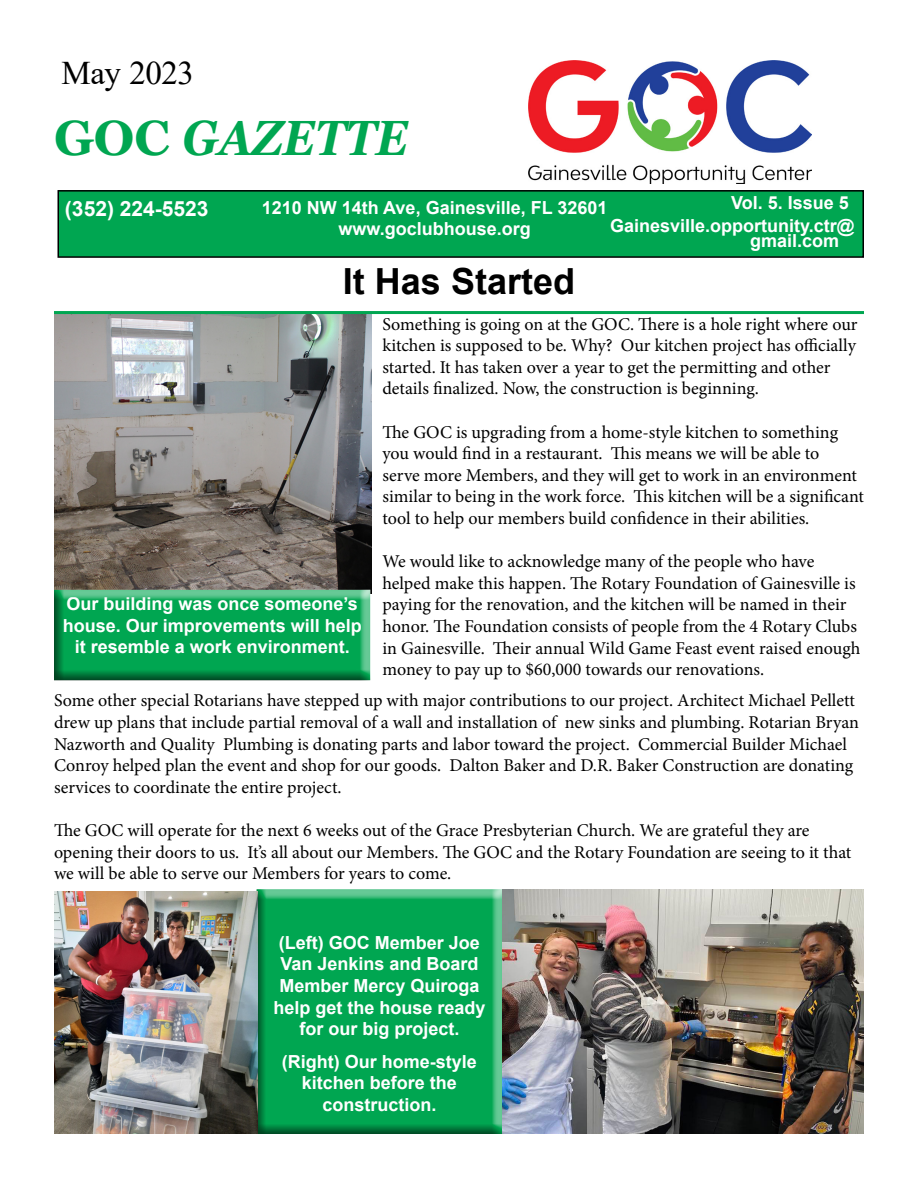
<style>
.page{position:relative;width:918px;height:1188px;background:#fff}
.page>*{position:absolute;margin:0;border:0;box-sizing:border-box;transform-origin:0 0}
.t1{font:italic 700 49.5px "Georgia";color:#00a651;scale:.9 1}
.t2{font:700 36px "Arial";color:#000}
.t3{font:33px "Times New Roman";letter-spacing:-.015em;color:#000}
.t4{font:700 21px "Arial";color:#fff}
.t5{font:18px/21.6px "Minion Pro";letter-spacing:-.005em;color:#000}
.t6{font:700 18px/21.6px "Arial";color:#fff;text-align:center}
.s1{font-style:normal}
</style>
<div class="page">
<img style="left:54px;top:314px;width:317px;height:265px">
<div style="left:58px;top:191px;width:805px;height:66px;background:#00a651"></div>
<div style="left:57px;top:190px;width:807px;height:68px;border:2px solid #000"></div>
<hr style="left:54px;top:311px;width:810px;height:3px;background:#00a651">
<img style="left:528px;top:60px;width:283px;height:124px">
<div style="left:245px;top:881px;width:261px;height:254px;background:#000;opacity:.75"></div>
<img style="left:54px;top:891px;width:203px;height:243px">
<div style="left:46px;top:579px;width:336px;height:102px;background:#fff;opacity:.75"></div>
<div style="left:43px;top:582px;width:332px;height:99px;background:#000;opacity:.75"></div>
<img style="left:502px;top:889px;width:361px;height:245px">
<h3 class="t3" style="left:62px;top:50px;width:134px">May 2023</h3>
<h1 class="t1" style="left:54px;top:106px;width:395px"><span class="s1">GOC</span> GAZETTE</h1>
<p class="t4" style="left:65px;top:194px;width:145px">(352) 224-5523</p>
<p class="t6" style="left:731px;top:192px;width:119px">Vol. 5. Issue 5</p>
<p class="t6" style="left:262px;top:197px;width:347px">1210 NW 14th Ave, Gainesville, FL 32601 www.goclubhouse.org</p>
<p class="t6" style="left:610px;top:215px;width:246px">Gainesville.opportunity.ctr@</p>
<p class="t6" style="left:750px;top:230px;width:91px">gmail.com</p>
<h2 class="t2" style="left:343px;top:256px;width:234px">It Has Started</h2>
<p class="t6" style="left:63px;top:593px;width:301px">Our building was once someone’s house. Our improvements will help it resemble a work environment.</p>
<p class="t5" style="left:382px;top:313px;width:477px">Something is going on at the GOC. There is a hole right where our kitchen is supposed to be. Why? Our kitchen project has officially started. It has taken over a year to get the permitting and other details finalized. Now, the construction is beginning.</p>
<p class="t5" style="left:382px;top:421px;width:483px">The GOC is upgrading from a home-style kitchen to something you would find in a restaurant. This means we will be able to<br>serve more Members, and they will get to work in an environment similar to being in the work force. This kitchen will be a significant tool to help our members build confidence in their abilities.</p>
<p class="t5" style="left:382px;top:551px;width:480px">We would like to acknowledge many of the people who have helped make this happen. The Rotary Foundation of Gainesville is paying for the renovation, and the kitchen will be named in their honor. The Foundation consists of people from the 4 Rotary Clubs in Gainesville. Their annual Wild Game Feast event raised enough money to pay up to $60,000 towards our renovations.</p>
<p class="t5" style="left:54px;top:690px;width:807px">Some other special Rotarians have stepped up with major contributions to our project. Architect Michael Pellett drew up plans that include partial removal of a wall and installation of new sinks and plumbing. Rotarian Bryan Nazworth and Quality Plumbing is donating parts and labor toward the project. Commercial Builder Michael Conroy helped plan the event and shop for our goods. Dalton Baker and D.R. Baker Construction are donating services to coordinate the entire project.</p>
<p class="t5" style="left:54px;top:820px;width:799px">The GOC will operate for the next 6 weeks out of the Grace Presbyterian Church. We are grateful they are opening their doors to us. It’s all about our Members. The GOC and the Rotary Foundation are seeing to it that we will be able to serve our Members for years to come.</p>
<p class="t6" style="left:273px;top:932px;width:214px">(Left) GOC Member Joe<br>Van Jenkins and Board<br>Member Mercy Quiroga help get the house ready for our big project.</p>
<p class="t6" style="left:282px;top:1051px;width:197px">(Right) Our home-style kitchen before the construction.</p>
</div>
